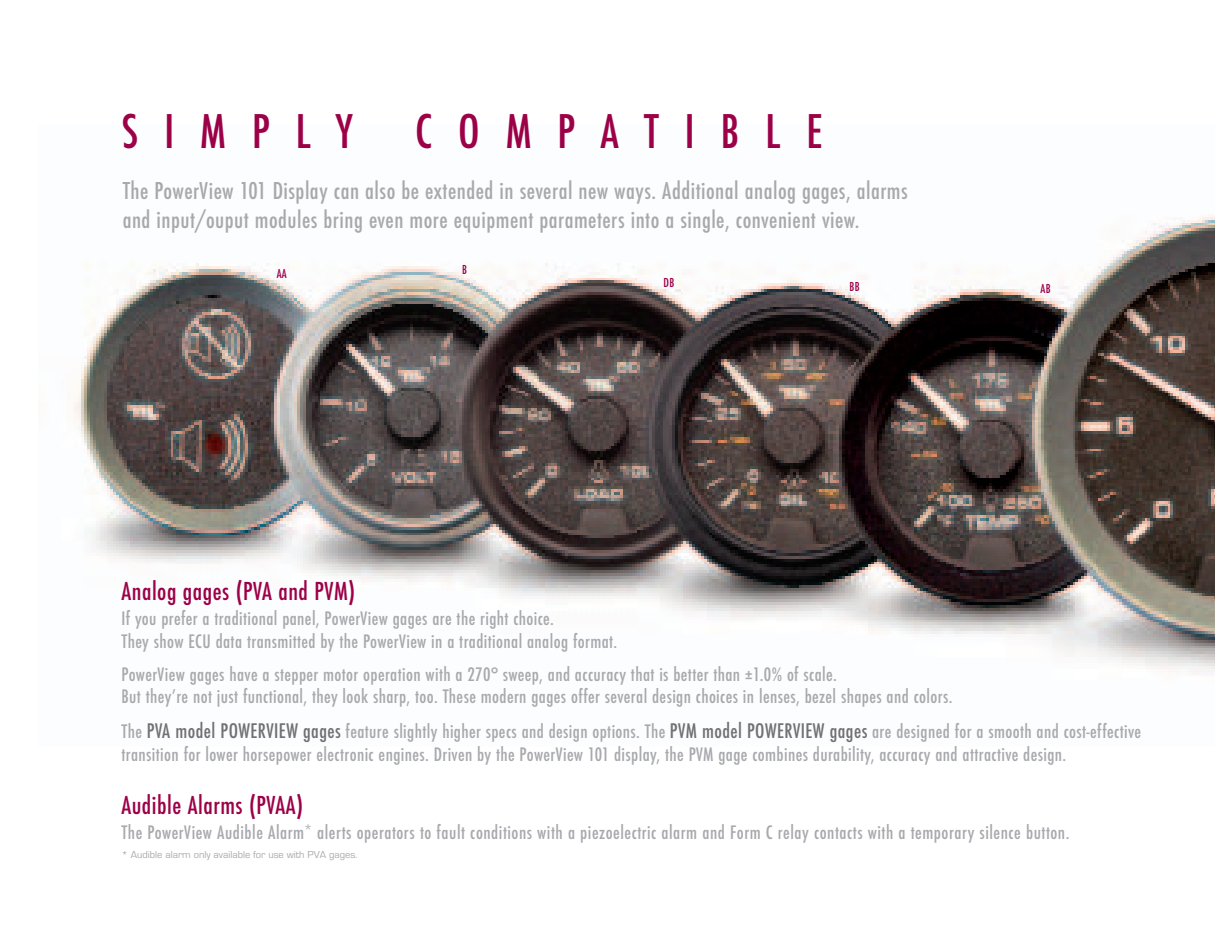
<style>
.page{position:relative;width:1215px;height:945px;background:#fff}
.page>*{position:absolute;margin:0;border:0;box-sizing:border-box;transform-origin:0 0}
.t1{font:500 condensed 45px "Futura";letter-spacing:.58em;color:#9c0148}
.t2{font:500 condensed 24px "Futura";letter-spacing:.02em;color:#9c0148}
.t3{font:500 condensed 22.5px/28.2px "Futura";letter-spacing:.02em;color:#a8a9ad}
.t4{font:500 condensed 18px/22.5px "Futura";letter-spacing:.02em;color:#a8a9ad}
.t5{font:500 condensed 12px "Futura";letter-spacing:.02em;color:#9c0148}
.t6{font:10.5px "Eurostile";color:#a8a9ad}
.s1{font-size:19.5px;color:#717074}
</style>
<div class="page">
<img style="left:73px;top:214px;width:1142px;height:458px">
<h1 class="t1" style="left:122px;top:106px;width:233px">SIMPLY</h1>
<h1 class="t1" style="left:415px;top:106px;width:409px">COMPATIBLE</h1>
<p class="t3" style="left:123px;top:178px;width:787px">The PowerView 101 Display can also be extended in several new ways. Additional analog gages, alarms and input/ouput modules bring even more equipment parameters into a single, convenient view.</p>
<p class="t5" style="left:277px;top:267px;width:12px">AA</p>
<p class="t5" style="left:462px;top:263px;width:6px">B</p>
<p class="t5" style="left:664px;top:276px;width:12px">DB</p>
<p class="t5" style="left:850px;top:280px;width:12px">BB</p>
<p class="t5" style="left:1041px;top:281px;width:12px">AB</p>
<h2 class="t2" style="left:122px;top:578px;width:235px">Analog gages (PVA and PVM)</h2>
<p class="t4" style="left:122px;top:608px;width:497px">If you prefer a traditional panel, PowerView gages are the right choice.<br>They show ECU data transmitted by the PowerView in a traditional analog format.</p>
<p class="t4" style="left:122px;top:663px;width:833px">PowerView gages have a stepper motor operation with a 270° sweep, and accuracy that is better than ±1.0% of scale.<br>But they’re not just functional, they look sharp, too. These modern gages offer several design choices in lenses, bezel shapes and colors.</p>
<p class="t4" style="left:122px;top:720px;width:1021px;line-height:23.1px">The <span class="s1">PVA model POWERVIEW gages</span> feature slightly higher specs and design options. The <span class="s1">PVM model POWERVIEW gages</span> are designed for a smooth and cost-effective transition for lower horsepower electronic engines. Driven by the PowerView 101 display, the PVM gage combines durability, accuracy and attractive design.</p>
<h2 class="t2" style="left:122px;top:791px;width:183px">Audible Alarms (PVAA)</h2>
<p class="t4" style="left:122px;top:821px;width:950px">The PowerView Audible Alarm* alerts operators to fault conditions with a piezoelectric alarm and Form C relay contacts with a temporary silence button.</p>
<p class="t6" style="left:122px;top:848px;width:237px">* Audible alarm only available for use with PVA gages.</p>
</div>
